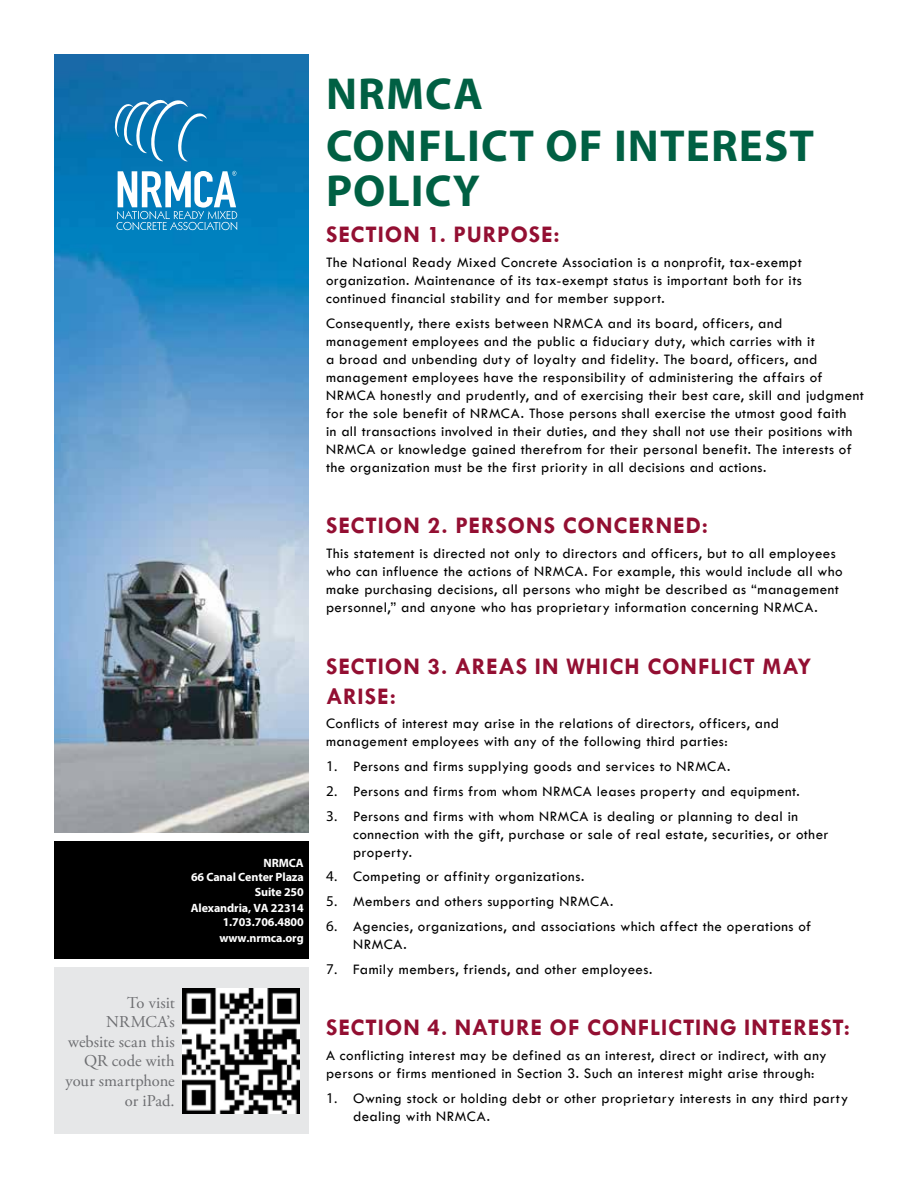
<style>
.page{position:relative;width:918px;height:1188px;background:#fff}
.page>*{position:absolute;margin:0;border:0;box-sizing:border-box;transform-origin:0 0}
.t1{font:700 45px/51.8px "Myriad Pro";letter-spacing:.025em;color:#006043}
.t2{font:700 24px/30px "Tw Cen";letter-spacing:.035em;color:#930f32}
.t3{font:16.5px/19.5px "Adobe Garamond Pro";letter-spacing:.005em;color:#6d6e71;text-align:right}
.t4{font:15px/18px "Tw Cen";letter-spacing:.03em;color:#000}
.t5{font:700 12px/15px "Myriad Pro";letter-spacing:-.01em;color:#fff;text-align:right}
.s1{font-family:"Myriad Pro"}
</style>
<div class="page">
<img style="left:54px;top:54px;width:255px;height:778px">
<svg style="left:115px;top:100px;width:92px;height:61px;background:#2b88bc"></svg>
<svg style="left:116px;top:171px;width:121px;height:59px"></svg>
<div style="left:54px;top:968px;width:255px;height:166px;background:#e6e7e8"></div>
<div style="left:54px;top:841px;width:255px;height:117px;background:#000"></div>
<img style="left:182px;top:989px;width:118px;height:124px">
<p class="t5" style="left:191px;top:855px;width:114px">NRMCA<br>66 Canal Center Plaza<br>Suite 250<br>Alexandria, VA 22314</p>
<p class="t5" style="left:219px;top:914px;width:86px;line-height:15.6px;text-align:left">1.703.706.4800 www.nrmca.org</p>
<p class="t3" style="left:66px;top:994px;width:111px">To visit<br>NRMCA’s website scan this<br>QR code with your smartphone or iPad.</p>
<h1 class="t1" style="left:326px;top:66px;width:490px">NRMCA<br>CONFLICT OF INTEREST</h1>
<h1 class="t1" style="left:326px;top:163px;width:156px">POLICY</h1>
<h2 class="t2" style="left:326px;top:219px;width:235px">SECTION 1. PURPOSE:</h2>
<p class="t4" style="left:326px;top:253px;width:477px;text-align:justify">The National Ready Mixed Concrete Association is a nonprofit, tax-exempt organization. Maintenance of its tax-exempt status is important both for its continued financial stability and for member support.</p>
<p class="t4" style="left:326px;top:314px;width:540px">Consequently, there exists between NRMCA and its board, officers, and management employees and the public a fiduciary duty, which carries with it<br>a broad and unbending duty of loyalty and fidelity. The board, officers, and management employees have the responsibility of administering the affairs of NRMCA honestly and prudently, and of exercising their best care, skill and judgment for the sole benefit of NRMCA. Those persons shall exercise the utmost good faith<br>in all transactions involved in their duties, and they shall not use their positions with NRMCA or knowledge gained therefrom for their personal benefit. The interests of the organization must be the first priority in all decisions and actions.</p>
<h2 class="t2" style="left:326px;top:510px;width:384px">SECTION 2. PERSONS CONCERNED:</h2>
<p class="t4" style="left:326px;top:544px;width:518px">This statement is directed not only to directors and officers, but to all employees who can influence the actions of NRMCA. For example, this would include all who make purchasing decisions, all persons who might be described as “management personnel,” and anyone who has proprietary information concerning NRMCA.</p>
<h2 class="t2" style="left:326px;top:650px;width:487px">SECTION 3. AREAS IN WHICH CONFLICT MAY<br>ARISE:</h2>
<p class="t4" style="left:326px;top:714px;width:455px">Conflicts of interest may arise in the relations of directors, officers, and management employees with any of the following third parties:</p>
<p class="t4" style="left:326px;top:757px;width:406px"><span class="s1">1.</span> Persons and firms supplying goods and services to NRMCA.</p>
<p class="t4" style="left:326px;top:782px;width:475px"><span class="s1">2.</span> Persons and firms from whom NRMCA leases property and equipment.</p>
<p class="t4" style="left:353px;top:807px;width:477px;text-indent:-27px"><span class="s1">3.</span> Persons and firms with whom NRMCA is dealing or planning to deal in connection with the gift, purchase or sale of real estate, securities, or other property.</p>
<p class="t4" style="left:326px;top:867px;width:260px"><span class="s1">4.</span> Competing or affinity organizations.</p>
<p class="t4" style="left:326px;top:892px;width:289px"><span class="s1">5.</span> Members and others supporting NRMCA.</p>
<p class="t4" style="left:353px;top:917px;width:460px;text-indent:-27px"><span class="s1">6.</span> Agencies, organizations, and associations which affect the operations of<br>NRMCA.</p>
<p class="t4" style="left:326px;top:960px;width:328px"><span class="s1">7.</span> Family members, friends, and other employees.</p>
<h2 class="t2" style="left:326px;top:1012px;width:525px">SECTION 4. NATURE OF CONFLICTING INTEREST:</h2>
<p class="t4" style="left:326px;top:1046px;width:502px">A conflicting interest may be defined as an interest, direct or indirect, with any persons or firms mentioned in Section 3. Such an interest might arise through:</p>
<p class="t4" style="left:353px;top:1089px;width:497px;text-indent:-27px"><span class="s1">1.</span> Owning stock or holding debt or other proprietary interests in any third party dealing with NRMCA.</p>
</div>
